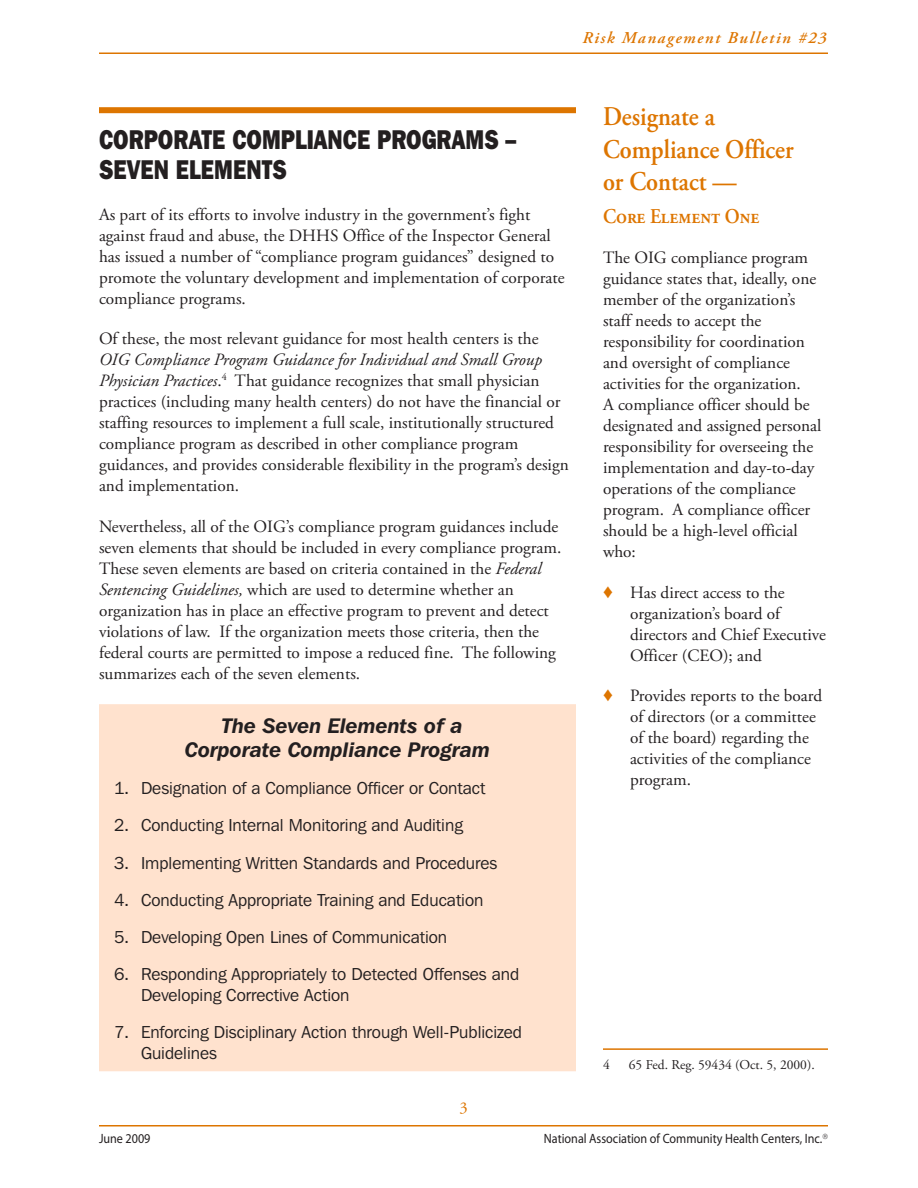
<style>
.page{position:relative;width:918px;height:1188px;background:#fff}
.page>*{position:absolute;margin:0;border:0;box-sizing:border-box;transform-origin:0 0}
.Hd1{font:800 27px/30px "Franklin Gothic IT Cby BT";color:#231f20;scale:.8 1}
.Body_text{font:600 27px/32.4px "Adobe Garamond Pro";color:#dd7500;scale:.9 1}
.Body_text-2{font:italic 600 21px/24px "Franklin Gothic IT Cby BT";color:#231f20;text-align:center}
.Body_text-3{font:600 21px "Adobe Garamond Pro";color:#dd7500;scale:.9 1}
.Body_text-4{font:17.25px/21px "Adobe Garamond Pro";color:#231f20}
.Body_text-5{font:17.25px/21px "Franklin Gothic IT Cby BT";color:#231f20}
.Body_text_bul3{font:17.25px/21px "Adobe Garamond Pro";color:#231f20}
.t1{font:italic 600 16.5px "Adobe Garamond Pro";letter-spacing:.1em;color:#dd7500}
.t2{font:16.5px "Adobe Garamond Pro";color:#dd7500}
.t3{font:13.5px "Myriad Pro";color:#231f20;scale:.9 1}
.Footnote{font:13.5px "Adobe Garamond Pro";color:#231f20}
.s1{font-style:italic}
.s2{color:#dd7500}
</style>
<div class="page">
<div style="left:99px;top:107px;width:477px;height:6px;background:#dd7500"></div>
<div style="left:99px;top:704px;width:477px;height:367px;background:#ffe2ce"></div>
<hr style="left:603px;top:1048px;width:225px;height:2px;background:#dd7500">
<hr style="left:99px;top:52px;width:729px;height:2px;background:#dd7500">
<hr style="left:99px;top:1125px;width:729px;height:1px;background:#dd7500">
<p class="t1" style="left:582px;top:29px;width:246px">Risk Management Bulletin #23</p>
<p class="Hd1" style="left:99px;top:124px;width:523px">CORPORATE COMPLIANCE PROGRAMS –<br>SEVEN ELEMENTS</p>
<p class="Body_text-4" style="left:99px;top:204px;width:467px">As part of its efforts to involve industry in the government’s fight against fraud and abuse, the DHHS Office of the Inspector General has issued a number of “compliance program guidances” designed to promote the voluntary development and implementation of corporate compliance programs.</p>
<p class="Body_text-4" style="left:99px;top:329px;width:471px">Of these, the most relevant guidance for most health centers is the <span class="s1">OIG Compliance Program Guidance for Individual and Small Group Physician Practices</span>.<sup>4</sup> That guidance recognizes that small physician practices (including many health centers) do not have the financial or staffing resources to implement a full scale, institutionally structured compliance program as described in other compliance program guidances, and provides considerable flexibility in the program’s design and implementation.</p>
<p class="Body_text-4" style="left:99px;top:516px;width:464px">Nevertheless, all of the OIG’s compliance program guidances include seven elements that should be included in every compliance program.<br>These seven elements are based on criteria contained in the <span class="s1">Federal Sentencing Guidelines,</span> which are used to determine whether an organization has in place an effective program to prevent and detect violations of law. If the organization meets those criteria, then the federal courts are permitted to impose a reduced fine. The following summarizes each of the seven elements.</p>
<p class="Body_text-2" style="left:185px;top:713px;width:307px">The Seven Elements of a<br>Corporate Compliance Program</p>
<p class="Body_text-5" style="left:114px;top:777px;width:373px">1. Designation of a Compliance Officer or Contact</p>
<p class="Body_text-5" style="left:114px;top:815px;width:350px">2. Conducting Internal Monitoring and Auditing</p>
<p class="Body_text-5" style="left:114px;top:852px;width:385px">3. Implementing Written Standards and Procedures</p>
<p class="Body_text-5" style="left:114px;top:889px;width:371px">4. Conducting Appropriate Training and Education</p>
<p class="Body_text-5" style="left:114px;top:926px;width:335px">5. Developing Open Lines of Communication</p>
<p class="Body_text-5" style="left:141px;top:963px;width:380px;text-indent:-27px">6. Responding Appropriately to Detected Offenses and<br>Developing Corrective Action</p>
<p class="Body_text-5" style="left:141px;top:1021px;width:383px;text-indent:-27px">7. Enforcing Disciplinary Action through Well-Publicized<br>Guidelines</p>
<p class="t2" style="left:459px;top:1097px;width:10px">3</p>
<p class="Body_text" style="left:603px;top:101px;width:214px">Designate a<br>Compliance Officer or Contact —</p>
<p class="Body_text-3" style="left:603px;top:204px;width:175px">Core Element One</p>
<p class="Body_text-4" style="left:603px;top:248px;width:220px">The OIG compliance program guidance states that, ideally, one member of the organization’s staff needs to accept the responsibility for coordination and oversight of compliance activities for the organization.<br>A compliance officer should be designated and assigned personal responsibility for overseeing the implementation and day-to-day operations of the compliance program. A compliance officer should be a high-level official who:</p>
<p class="Body_text_bul3" style="left:630px;top:582px;width:198px;text-indent:-27px"><span class="s2">♦</span> Has direct access to the organization’s board of directors and Chief Executive<br>Officer (CEO); and</p>
<p class="Body_text_bul3" style="left:630px;top:686px;width:194px;text-indent:-27px"><span class="s2">♦</span> Provides reports to the board of directors (or a committee of the board) regarding the activities of the compliance program.</p>
<p class="Footnote" style="left:603px;top:1057px;width:8px">4</p>
<p class="Footnote" style="left:629px;top:1057px;width:187px">65 Fed. Reg. 59434 (Oct. 5, 2000).</p>
<p class="t3" style="left:99px;top:1130px;width:59px">June 2009</p>
<p class="t3" style="left:544px;top:1130px;width:317px">National Association of Community Health Centers, Inc.➔</p>
</div>
